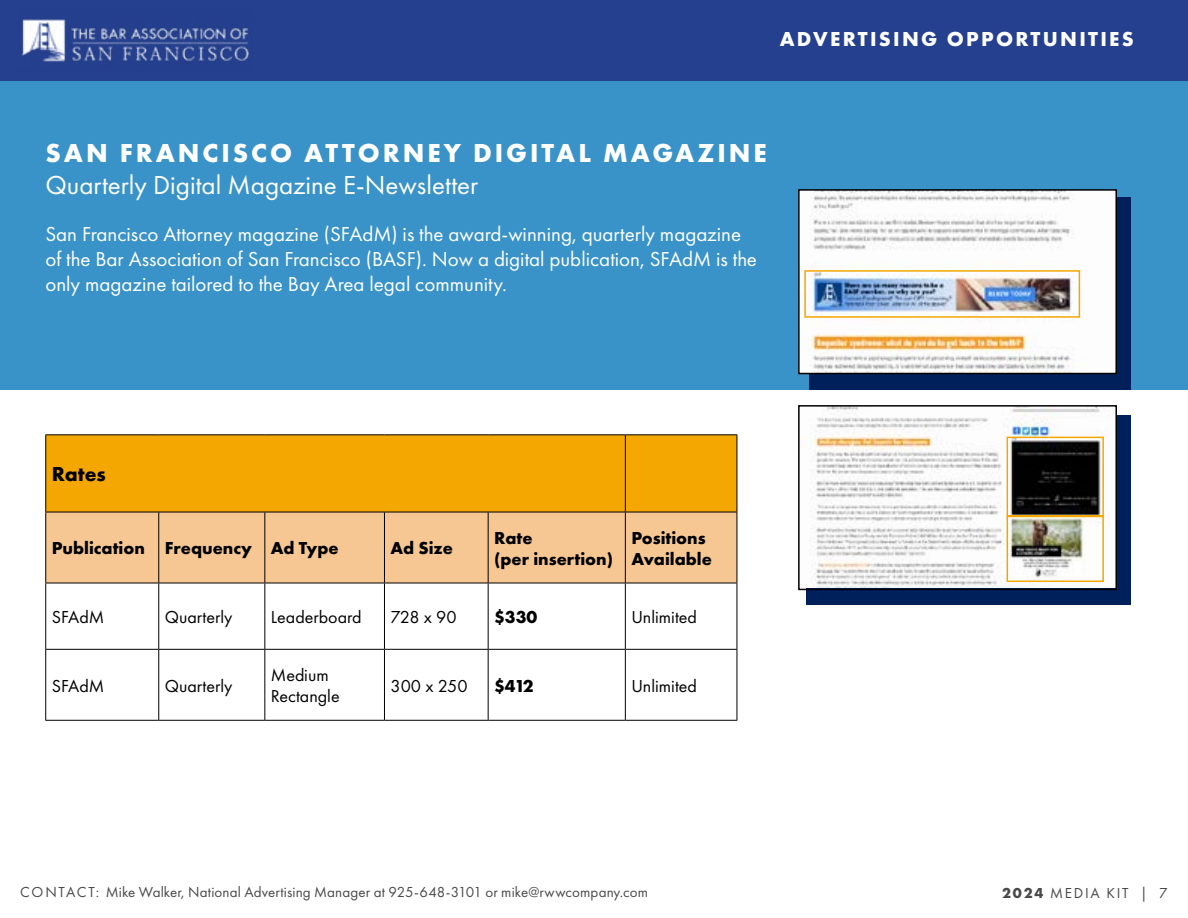
<style>
.page{position:relative;width:1188px;height:918px;background:#fff}
.page>*{position:absolute;margin:0;border:0;box-sizing:border-box;transform-origin:0 0}
.t1{font:27px "Futura PT";color:#fff}
.t2{font:700 27px "Futura PT";letter-spacing:.11em;color:#fff}
.t3{font:21px/25.2px "Futura PT";color:#fff}
.t4{font:700 21px "Futura PT";letter-spacing:.11em;color:#fff}
.t5{font:700 21px "Futura PT";color:#000}
.t6{font:18px/21.6px "Futura PT";color:#000}
.t7{font:700 18px/21.6px "Futura PT";color:#000}
.t8{font:15px "Futura PT";letter-spacing:.01em;color:#494949}
.t9{font:15px "Futura PT";letter-spacing:.12em;color:#494949}
.s1{font-weight:700}
</style>
<div class="page">
<div style="left:0;top:0;width:1188px;height:81px;background:#25408f"></div>
<div style="left:0;top:81px;width:1188px;height:309px;background:#3a93c8"></div>
<div style="left:809px;top:198px;width:321px;height:192px;background:#00205c"></div>
<div style="left:806px;top:416px;width:324px;height:189px;background:#00205c"></div>
<div style="left:46px;top:435px;width:691px;height:77px;background:#f4a700"></div>
<div style="left:46px;top:513px;width:691px;height:70px;background:#f6c793"></div>
<hr style="left:45px;top:434px;width:114px;height:1px;background:#000">
<hr style="left:45px;top:435px;width:1px;height:77px;background:#000">
<hr style="left:159px;top:434px;width:106px;height:1px;background:#000">
<hr style="left:265px;top:434px;width:119px;height:1px;background:#000">
<hr style="left:384px;top:434px;width:104px;height:1px;background:#000">
<hr style="left:488px;top:434px;width:137px;height:1px;background:#000">
<hr style="left:625px;top:434px;width:112px;height:1px;background:#000">
<hr style="left:625px;top:435px;width:1px;height:77px;background:#000">
<hr style="left:737px;top:435px;width:1px;height:77px;background:#000">
<hr style="left:45px;top:512px;width:114px;height:1px;background:#000">
<hr style="left:45px;top:512px;width:1px;height:71px;background:#000">
<hr style="left:159px;top:512px;width:106px;height:1px;background:#000">
<hr style="left:158px;top:512px;width:1px;height:71px;background:#000">
<hr style="left:265px;top:512px;width:119px;height:1px;background:#000">
<hr style="left:264px;top:512px;width:1px;height:71px;background:#000">
<hr style="left:384px;top:512px;width:104px;height:1px;background:#000">
<hr style="left:384px;top:512px;width:1px;height:71px;background:#000">
<hr style="left:488px;top:512px;width:137px;height:1px;background:#000">
<hr style="left:488px;top:512px;width:1px;height:71px;background:#000">
<hr style="left:625px;top:512px;width:112px;height:1px;background:#000">
<hr style="left:625px;top:512px;width:1px;height:71px;background:#000">
<hr style="left:737px;top:512px;width:1px;height:71px;background:#000">
<hr style="left:45px;top:583px;width:114px;height:1px;background:#000">
<hr style="left:45px;top:583px;width:1px;height:66px;background:#000">
<hr style="left:159px;top:583px;width:106px;height:1px;background:#000">
<hr style="left:158px;top:583px;width:1px;height:66px;background:#000">
<hr style="left:265px;top:583px;width:119px;height:1px;background:#000">
<hr style="left:264px;top:583px;width:1px;height:66px;background:#000">
<hr style="left:384px;top:583px;width:104px;height:1px;background:#000">
<hr style="left:384px;top:583px;width:1px;height:66px;background:#000">
<hr style="left:488px;top:583px;width:137px;height:1px;background:#000">
<hr style="left:488px;top:583px;width:1px;height:66px;background:#000">
<hr style="left:625px;top:583px;width:112px;height:1px;background:#000">
<hr style="left:625px;top:583px;width:1px;height:66px;background:#000">
<hr style="left:737px;top:583px;width:1px;height:66px;background:#000">
<hr style="left:45px;top:649px;width:114px;height:1px;background:#000">
<hr style="left:45px;top:650px;width:1px;height:70px;background:#000">
<hr style="left:159px;top:649px;width:106px;height:1px;background:#000">
<hr style="left:158px;top:650px;width:1px;height:70px;background:#000">
<hr style="left:265px;top:649px;width:119px;height:1px;background:#000">
<hr style="left:264px;top:650px;width:1px;height:70px;background:#000">
<hr style="left:384px;top:649px;width:104px;height:1px;background:#000">
<hr style="left:384px;top:650px;width:1px;height:70px;background:#000">
<hr style="left:488px;top:649px;width:137px;height:1px;background:#000">
<hr style="left:488px;top:650px;width:1px;height:70px;background:#000">
<hr style="left:625px;top:649px;width:112px;height:1px;background:#000">
<hr style="left:625px;top:650px;width:1px;height:70px;background:#000">
<hr style="left:737px;top:650px;width:1px;height:70px;background:#000">
<hr style="left:45px;top:720px;width:114px;height:1px;background:#000">
<hr style="left:159px;top:720px;width:106px;height:1px;background:#000">
<hr style="left:265px;top:720px;width:119px;height:1px;background:#000">
<hr style="left:384px;top:720px;width:104px;height:1px;background:#000">
<hr style="left:488px;top:720px;width:137px;height:1px;background:#000">
<hr style="left:625px;top:720px;width:112px;height:1px;background:#000">
<img style="left:801px;top:192px;width:313px;height:179px">
<div style="left:798px;top:189px;width:319px;height:185px;border:2px solid #000"></div>
<img style="left:801px;top:408px;width:313px;height:179px">
<div style="left:798px;top:405px;width:319px;height:185px;border:2px solid #000"></div>
<div style="left:1007px;top:437px;width:97px;height:80px;border:2px solid #f4a700"></div>
<div style="left:1007px;top:516px;width:97px;height:66px;border:2px solid #f4a700"></div>
<div style="left:804px;top:270px;width:276px;height:48px;border:2px solid #f4a700"></div>
<img style="left:22px;top:19px;width:228px;height:45px">
<p class="t4" style="left:780px;top:26px;width:356px">ADVERTISING OPPORTUNITIES</p>
<p class="t2" style="left:45px;top:136px;width:723px">SAN FRANCISCO ATTORNEY DIGITAL MAGAZINE</p>
<p class="t1" style="left:45px;top:169px;width:434px">Quarterly Digital Magazine E-Newsletter</p>
<p class="t3" style="left:45px;top:221px;width:713px">San Francisco Attorney magazine (SFAdM) is the award-winning, quarterly magazine of the Bar Association of San Francisco (BASF). Now a digital publication, SFAdM is the only magazine tailored to the Bay Area legal community.</p>
<p class="t5" style="left:52px;top:461px;width:56px">Rates</p>
<p class="t7" style="left:52px;top:537px;width:288px">Publication Frequency Ad Type</p>
<p class="t7" style="left:390px;top:537px;width:64px">Ad Size</p>
<p class="t7" style="left:494px;top:526px;width:121px">Rate<br>(per insertion)</p>
<p class="t7" style="left:631px;top:526px;width:82px">Positions<br>Available</p>
<p class="t6" style="left:52px;top:606px;width:54px">SFAdM</p>
<p class="t6" style="left:165px;top:606px;width:69px">Quarterly</p>
<p class="t6" style="left:271px;top:606px;width:92px">Leaderboard</p>
<p class="t6" style="left:390px;top:606px;width:68px">728 x 90</p>
<p class="t7" style="left:494px;top:606px;width:45px">$330</p>
<p class="t6" style="left:631px;top:606px;width:67px">Unlimited</p>
<p class="t6" style="left:52px;top:675px;width:54px">SFAdM</p>
<p class="t6" style="left:165px;top:675px;width:69px">Quarterly</p>
<p class="t6" style="left:271px;top:664px;width:70px">Medium<br>Rectangle</p>
<p class="t6" style="left:390px;top:675px;width:79px">300 x 250</p>
<p class="t7" style="left:494px;top:674px;width:41px">$412</p>
<p class="t6" style="left:631px;top:675px;width:67px">Unlimited</p>
<p class="t8" style="left:20px;top:884px;width:629px">CONTACT: Mike Walker, National Advertising Manager at 925-648-3101 or mike@rwwcompany.com</p>
<p class="t9" style="left:1002px;top:884px;width:167px"><span class="s1">2024</span> MEDIA KIT | 7</p>
</div>
